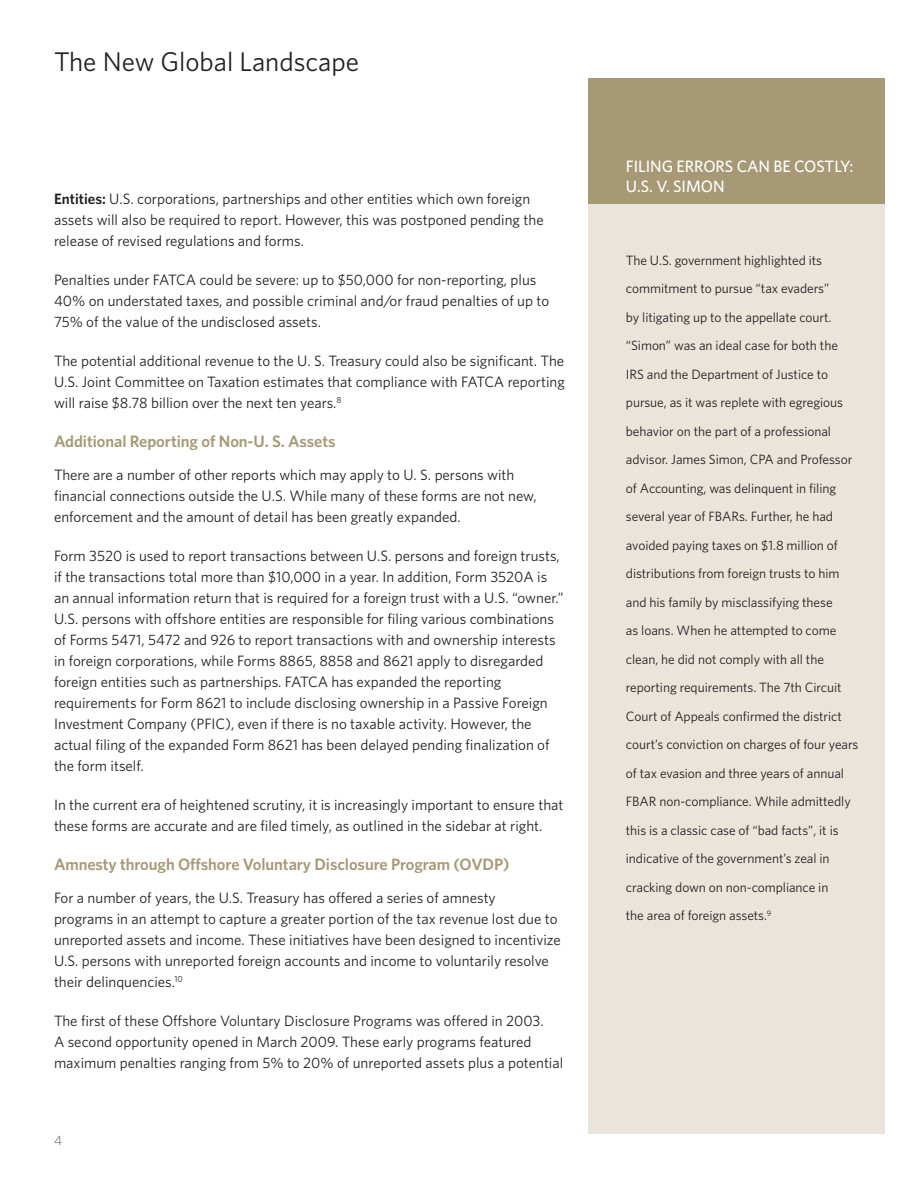
<style>
.page{position:relative;width:918px;height:1188px;background:#fff}
.page>*{position:absolute;margin:0;border:0;box-sizing:border-box;transform-origin:0 0}
.t1{font:27px "Whitney";color:#231f20}
.t2{font:600 16.5px "Whitney";letter-spacing:-.005em;color:#a79975}
.t3{font:500 16.5px "Whitney";letter-spacing:-.005em;color:#fff}
.Body_Text{font:15px/21px "Whitney";color:#231f20}
.t4{font:13.5px/28.5px "Whitney";letter-spacing:-.005em;color:#231f20}
.t5{font:13.5px "Whitney";color:#808083}
.s1{font-weight:600}
</style>
<div class="page">
<div style="left:588px;top:204px;width:297px;height:930px;background:#eae5db"></div>
<div style="left:588px;top:79px;width:297px;height:125px;background:#a79975"></div>
<p class="t1" style="left:54px;top:44px;width:307px">The New Global Landscape</p>
<p class="Body_Text" style="left:54px;top:187px;width:491px"><span class="s1">Entities:</span> U.S. corporations, partnerships and other entities which own foreign assets will also be required to report. However, this was postponed pending the release of revised regulations and forms.</p>
<p class="Body_Text" style="left:54px;top:268px;width:497px">Penalties under FATCA could be severe: up to $50,000 for non-reporting, plus<br>40% on understated taxes, and possible criminal and/or fraud penalties of up to<br>75% of the value of the undisclosed assets.</p>
<p class="Body_Text" style="left:54px;top:349px;width:512px;text-align:justify">The potential additional revenue to the U. S. Treasury could also be significant. The U.S. Joint Committee on Taxation estimates that compliance with FATCA reporting will raise $8.78 billion over the next ten years.<sup>8</sup></p>
<p class="t2" style="left:54px;top:430px;width:283px">Additional Reporting of Non-U. S. Assets</p>
<p class="Body_Text" style="left:54px;top:463px;width:484px">There are a number of other reports which may apply to U. S. persons with financial connections outside the U.S. While many of these forms are not new, enforcement and the amount of detail has been greatly expanded.</p>
<p class="Body_Text" style="left:54px;top:544px;width:511px">Form 3520 is used to report transactions between U.S. persons and foreign trusts, if the transactions total more than $10,000 in a year. In addition, Form 3520A is an annual information return that is required for a foreign trust with a U.S. “owner.” U.S. persons with offshore entities are responsible for filing various combinations of Forms 5471, 5472 and 926 to report transactions with and ownership interests in foreign corporations, while Forms 8865, 8858 and 8621 apply to disregarded foreign entities such as partnerships. FATCA has expanded the reporting requirements for Form 8621 to include disclosing ownership in a Passive Foreign Investment Company (PFIC), even if there is no taxable activity. However, the actual filing of the expanded Form 8621 has been delayed pending finalization of the form itself.</p>
<p class="Body_Text" style="left:54px;top:793px;width:511px">In the current era of heightened scrutiny, it is increasingly important to ensure that these forms are accurate and are filed timely, as outlined in the sidebar at right.</p>
<p class="t2" style="left:54px;top:853px;width:457px">Amnesty through Offshore Voluntary Disclosure Program (OVDP)</p>
<p class="Body_Text" style="left:54px;top:886px;width:508px">For a number of years, the U.S. Treasury has offered a series of amnesty<br>programs in an attempt to capture a greater portion of the tax revenue lost due to unreported assets and income. These initiatives have been designed to incentivize U.S. persons with unreported foreign accounts and income to voluntarily resolve their delinquencies.<sup>10</sup></p>
<p class="Body_Text" style="left:54px;top:1009px;width:511px">The first of these Offshore Voluntary Disclosure Programs was offered in 2003.<br>A second opportunity opened in March 2009. These early programs featured maximum penalties ranging from 5% to 20% of unreported assets plus a potential</p>
<p class="t5" style="left:54px;top:1131px;width:10px">4</p>
<p class="t3" style="left:626px;top:155px;width:229px">FILING ERRORS CAN BE COSTLY:</p>
<p class="t3" style="left:626px;top:176px;width:100px">U.S. V. SIMON</p>
<p class="t4" style="left:626px;top:246px;width:198px">The U.S. government highlighted its</p>
<p class="t4" style="left:626px;top:274px;width:205px">commitment to pursue “tax evaders”</p>
<p class="t4" style="left:626px;top:303px;width:207px">by litigating up to the appellate court.</p>
<p class="t4" style="left:626px;top:331px;width:214px">“Simon” was an ideal case for both the</p>
<p class="t4" style="left:626px;top:360px;width:219px">IRS and the Department of Justice to pursue, as it was replete with egregious behavior on the part of a professional</p>
<p class="t4" style="left:626px;top:445px;width:228px">advisor. James Simon, CPA and Professor</p>
<p class="t4" style="left:626px;top:474px;width:212px">of Accounting, was delinquent in filing</p>
<p class="t4" style="left:626px;top:502px;width:214px">several year of FBARs. Further, he had avoided paying taxes on $1.8 million of</p>
<p class="t4" style="left:626px;top:559px;width:215px">distributions from foreign trusts to him</p>
<p class="t4" style="left:626px;top:588px;width:208px">and his family by misclassifying these</p>
<p class="t4" style="left:626px;top:616px;width:212px">as loans. When he attempted to come clean, he did not comply with all the</p>
<p class="t4" style="left:626px;top:673px;width:234px">reporting requirements. The 7th Circuit Court of Appeals confirmed the district court’s conviction on charges of four years of tax evasion and three years of annual FBAR non-compliance. While admittedly this is a classic case of “bad facts”, it is indicative of the government’s zeal in</p>
<p class="t4" style="left:626px;top:873px;width:204px">cracking down on non-compliance in</p>
<p class="t4" style="left:626px;top:901px;width:147px">the area of foreign assets.<sup>9</sup></p>
</div>
